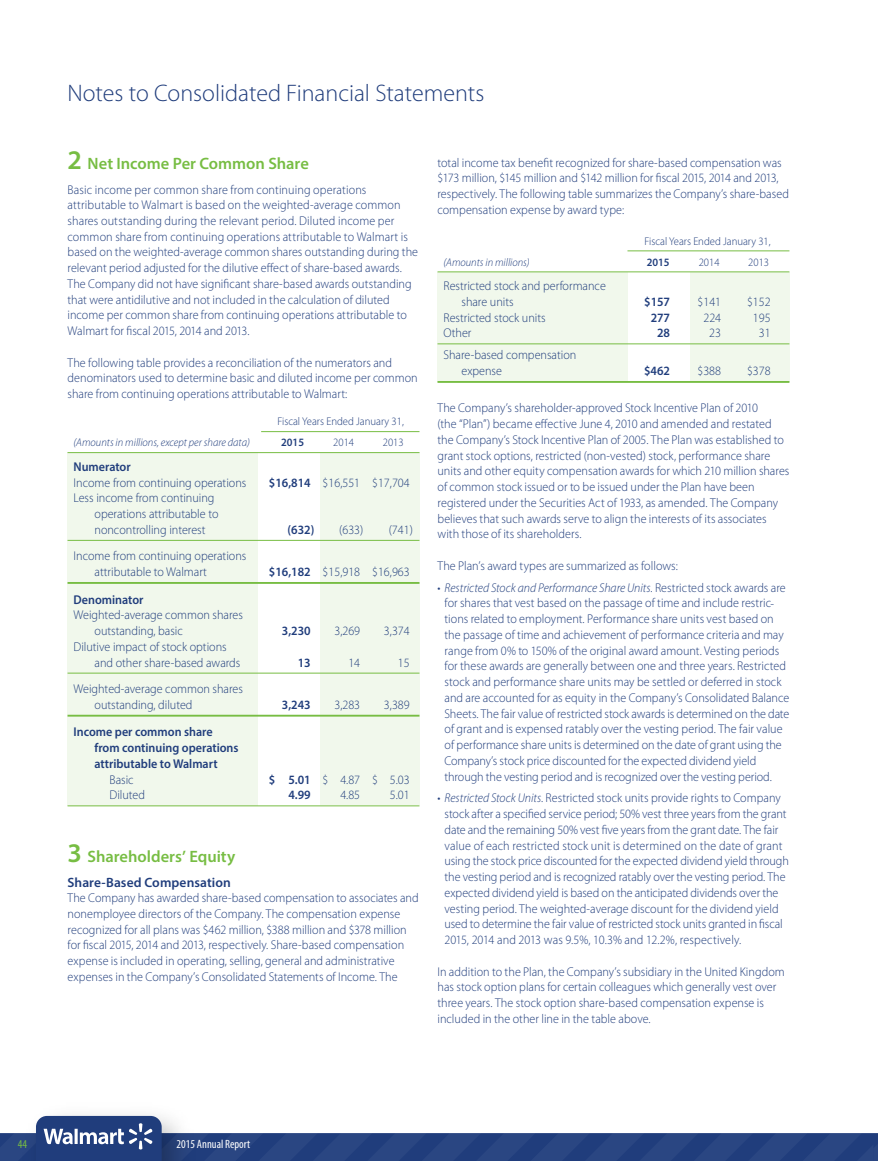
<style>
.page{position:relative;width:878px;height:1161px;background:#fff}
.page>*{position:absolute;margin:0;border:0;box-sizing:border-box;transform-origin:0 0}
.t1{font:300 24px "Myriad Pro";color:#203d7c}
.t2{font:600 16.5px "Myriad Pro";color:#77bd43}
.t3{font:600 13.5px "Myriad Pro";letter-spacing:.005em;color:#203d7c}
.t4{font:300 12.75px/15.8px "Myriad Pro";color:#203d7c;scale:.95 1}
.t5{font:600 12.75px/15.8px "Myriad Pro";color:#203d7c;scale:.95 1}
.t6{font:condensed 12px "Myriad Pro";color:#fff}
.t7{font:condensed 12px "Myriad Pro";color:#77bd43}
.t8{font:300 11.25px "Myriad Pro";color:#203d7c;scale:.95 1}
.t9{font:italic 300 11.25px "Myriad Pro";color:#203d7c;scale:.95 1}
.t10{font:600 11.25px "Myriad Pro";color:#203d7c;scale:.95 1}
.s1{font-size:27px}
.s2{font-weight:600}
.s3{font-style:italic}
</style>
<div class="page">
<div style="left:320px;top:453px;width:99px;height:352px;background:#f1f8ec"></div>
<div style="left:68px;top:453px;width:189px;height:353px;background:#f1f8ec"></div>
<div style="left:437px;top:272px;width:190px;height:110px;background:#f1f8ec"></div>
<div style="left:690px;top:272px;width:99px;height:110px;background:#f1f8ec"></div>
<svg style="left:0;top:1116px;width:878px;height:45px"></svg>
<hr style="left:261px;top:431px;width:158px;height:1px;background:#77bd43">
<hr style="left:68px;top:452px;width:351px;height:1px;background:#77bd43">
<hr style="left:68px;top:540px;width:351px;height:1px;background:#77bd43">
<hr style="left:68px;top:582px;width:351px;height:2px;background:#77bd43">
<hr style="left:68px;top:673px;width:351px;height:1px;background:#77bd43">
<hr style="left:68px;top:715px;width:351px;height:2px;background:#77bd43">
<hr style="left:68px;top:806px;width:351px;height:1px;background:#77bd43">
<hr style="left:627px;top:250px;width:162px;height:1px;background:#77bd43">
<hr style="left:437px;top:272px;width:352px;height:1px;background:#77bd43">
<hr style="left:437px;top:344px;width:352px;height:1px;background:#77bd43">
<hr style="left:437px;top:381px;width:352px;height:2px;background:#77bd43">
<h1 class="t1" style="left:68px;top:80px;width:418px">Notes to Consolidated Financial Statements</h1>
<p class="t2" style="left:68px;top:153px;width:243px"><span class="s1">2</span> Net Income Per Common Share</p>
<p class="t4" style="left:68px;top:182px;width:370px">Basic income per common share from continuing operations attributable to Walmart is based on the weighted-average common shares outstanding during the relevant period. Diluted income per common share from continuing operations attributable to Walmart is based on the weighted-average common shares outstanding during the relevant period adjusted for the dilutive effect of share-based awards.<br>The Company did not have significant share-based awards outstanding that were antidilutive and not included in the calculation of diluted income per common share from continuing operations attributable to Walmart for fiscal 2015, 2014 and 2013.</p>
<p class="t4" style="left:68px;top:355px;width:370px">The following table provides a reconciliation of the numerators and denominators used to determine basic and diluted income per common share from continuing operations attributable to Walmart:</p>
<p class="t8" style="left:277px;top:415px;width:134px">Fiscal Years Ended January 31,</p>
<p class="t9" style="left:74px;top:437px;width:187px">(Amounts in millions, except per share data)</p>
<p class="t10" style="left:281px;top:435px;width:26px">2015</p>
<p class="t8" style="left:333px;top:436px;width:23px">2014</p>
<p class="t8" style="left:383px;top:436px;width:23px">2013</p>
<p class="t5" style="left:74px;top:459px;width:62px">Numerator</p>
<p class="t4" style="left:74px;top:475px;width:183px">Income from continuing operations</p>
<p class="t4" style="left:269px;top:475px;width:150px"><span class="s2">$16,814</span> $16,551 $17,704</p>
<p class="t4" style="left:95px;top:491px;width:132px;text-indent:-21px">Less income from continuing operations attributable to noncontrolling interest</p>
<p class="t5" style="left:287px;top:522px;width:30px">(632)</p>
<p class="t4" style="left:339px;top:522px;width:27px">(633)</p>
<p class="t4" style="left:389px;top:522px;width:27px">(741)</p>
<p class="t4" style="left:95px;top:548px;width:161px;text-indent:-21px">Income from continuing operations attributable to Walmart</p>
<p class="t5" style="left:74px;top:591px;width:75px">Denominator</p>
<p class="t4" style="left:95px;top:608px;width:158px;text-indent:-21px">Weighted-average common shares outstanding, basic</p>
<p class="t4" style="left:95px;top:639px;width:155px;text-indent:-21px">Dilutive impact of stock options and other share-based awards</p>
<p class="t4" style="left:95px;top:681px;width:158px;text-indent:-21px">Weighted-average common shares outstanding, diluted</p>
<p class="t4" style="left:269px;top:564px;width:150px"><span class="s2">$16,182</span> $15,918 $16,963</p>
<p class="t5" style="left:282px;top:623px;width:32px">3,230</p>
<p class="t4" style="left:334px;top:623px;width:29px">3,269</p>
<p class="t4" style="left:384px;top:623px;width:29px">3,374</p>
<p class="t5" style="left:298px;top:654px;width:15px">13</p>
<p class="t4" style="left:348px;top:655px;width:14px">14</p>
<p class="t4" style="left:398px;top:655px;width:14px">15</p>
<p class="t5" style="left:282px;top:696px;width:32px">3,243</p>
<p class="t4" style="left:334px;top:697px;width:29px">3,283</p>
<p class="t4" style="left:384px;top:697px;width:29px">3,389</p>
<p class="t5" style="left:95px;top:724px;width:153px;text-indent:-21px">Income per common share from continuing operations attributable to Walmart</p>
<p class="t4" style="left:109px;top:772px;width:27px">Basic</p>
<p class="t4" style="left:269px;top:772px;width:150px"><span class="s2">$ 5.01</span> $ 4.87 $ 5.03</p>
<p class="t4" style="left:110px;top:788px;width:39px">Diluted</p>
<p class="t5" style="left:288px;top:787px;width:25px">4.99</p>
<p class="t4" style="left:340px;top:788px;width:22px">4.85</p>
<p class="t4" style="left:390px;top:788px;width:22px">5.01</p>
<p class="t2" style="left:68px;top:846px;width:169px"><span class="s1">3</span> Shareholders’ Equity</p>
<p class="t3" style="left:68px;top:873px;width:165px">Share-Based Compensation</p>
<p class="t4" style="left:68px;top:890px;width:371px">The Company has awarded share-based compensation to associates and nonemployee directors of the Company. The compensation expense recognized for all plans was $462 million, $388 million and $378 million for fiscal 2015, 2014 and 2013, respectively. Share-based compensation expense is included in operating, selling, general and administrative expenses in the Company’s Consolidated Statements of Income. The</p>
<p class="t4" style="left:437px;top:155px;width:371px">total income tax benefit recognized for share-based compensation was $173 million, $145 million and $142 million for fiscal 2015, 2014 and 2013, respectively. The following table summarizes the Company’s share-based compensation expense by award type:</p>
<p class="t8" style="left:644px;top:235px;width:134px">Fiscal Years Ended January 31,</p>
<p class="t9" style="left:443px;top:256px;width:92px">(Amounts in millions)</p>
<p class="t10" style="left:646px;top:255px;width:26px">2015</p>
<p class="t8" style="left:698px;top:256px;width:23px">2014</p>
<p class="t8" style="left:748px;top:256px;width:23px">2013</p>
<p class="t4" style="left:461px;top:278px;width:153px;text-indent:-18px">Restricted stock and performance share units</p>
<p class="t5" style="left:644px;top:294px;width:29px">$157</p>
<p class="t4" style="left:697px;top:294px;width:26px">$141</p>
<p class="t4" style="left:747px;top:294px;width:26px">$152</p>
<p class="t4" style="left:443px;top:310px;width:109px">Restricted stock units</p>
<p class="t5" style="left:650px;top:309px;width:22px">277</p>
<p class="t4" style="left:703px;top:310px;width:20px">224</p>
<p class="t4" style="left:753px;top:310px;width:20px">195</p>
<p class="t4" style="left:443px;top:326px;width:31px">Other</p>
<p class="t5" style="left:657px;top:325px;width:15px">28</p>
<p class="t4" style="left:709px;top:326px;width:14px">23</p>
<p class="t4" style="left:758px;top:326px;width:14px">31</p>
<p class="t4" style="left:461px;top:347px;width:122px;text-indent:-18px">Share-based compensation expense</p>
<p class="t5" style="left:644px;top:363px;width:29px">$462</p>
<p class="t4" style="left:697px;top:363px;width:26px">$388</p>
<p class="t4" style="left:747px;top:363px;width:26px">$378</p>
<p class="t4" style="left:437px;top:401px;width:372px">The Company’s shareholder-approved Stock Incentive Plan of 2010<br>(the “Plan”) became effective June 4, 2010 and amended and restated the Company’s Stock Incentive Plan of 2005. The Plan was established to grant stock options, restricted (non-vested) stock, performance share units and other equity compensation awards for which 210 million shares of common stock issued or to be issued under the Plan have been registered under the Securities Act of 1933, as amended. The Company believes that such awards serve to align the interests of its associates with those of its shareholders.</p>
<p class="t4" style="left:437px;top:558px;width:254px">The Plan’s award types are summarized as follows:</p>
<p class="t4" style="left:444px;top:580px;width:364px;text-indent:-7px">• <span class="s3">Restricted Stock and Performance Share Units.</span> Restricted stock awards are for shares that vest based on the passage of time and include restric&shy;tions related to employment. Performance share units vest based on the passage of time and achievement of performance criteria and may range from 0% to 150% of the original award amount. Vesting periods for these awards are generally between one and three years. Restricted stock and performance share units may be settled or deferred in stock and are accounted for as equity in the Company’s Consolidated Balance Sheets. The fair value of restricted stock awards is determined on the date of grant and is expensed ratably over the vesting period. The fair value of performance share units is determined on the date of grant using the Company’s stock price discounted for the expected dividend yield through the vesting period and is recognized over the vesting period.</p>
<p class="t4" style="left:444px;top:791px;width:364px;text-indent:-7px">• <span class="s3">Restricted Stock Units.</span> Restricted stock units provide rights to Company stock after a specified service period; 50% vest three years from the grant date and the remaining 50% vest five years from the grant date. The fair value of each restricted stock unit is determined on the date of grant using the stock price discounted for the expected dividend yield through the vesting period and is recognized ratably over the vesting period. The expected dividend yield is based on the anticipated dividends over the vesting period. The weighted-average discount for the dividend yield used to determine the fair value of restricted stock units granted in fiscal 2015, 2014 and 2013 was 9.5%, 10.3% and 12.2%, respectively.</p>
<p class="t4" style="left:437px;top:964px;width:367px">In addition to the Plan, the Company’s subsidiary in the United Kingdom has stock option plans for certain colleagues which generally vest over three years. The stock option share-based compensation expense is included in the other line in the table above.</p>
<p class="t7" style="left:18px;top:1136px;width:11px">44</p>
<p class="t6" style="left:177px;top:1136px;width:75px">2015 Annual Report</p>
</div>
